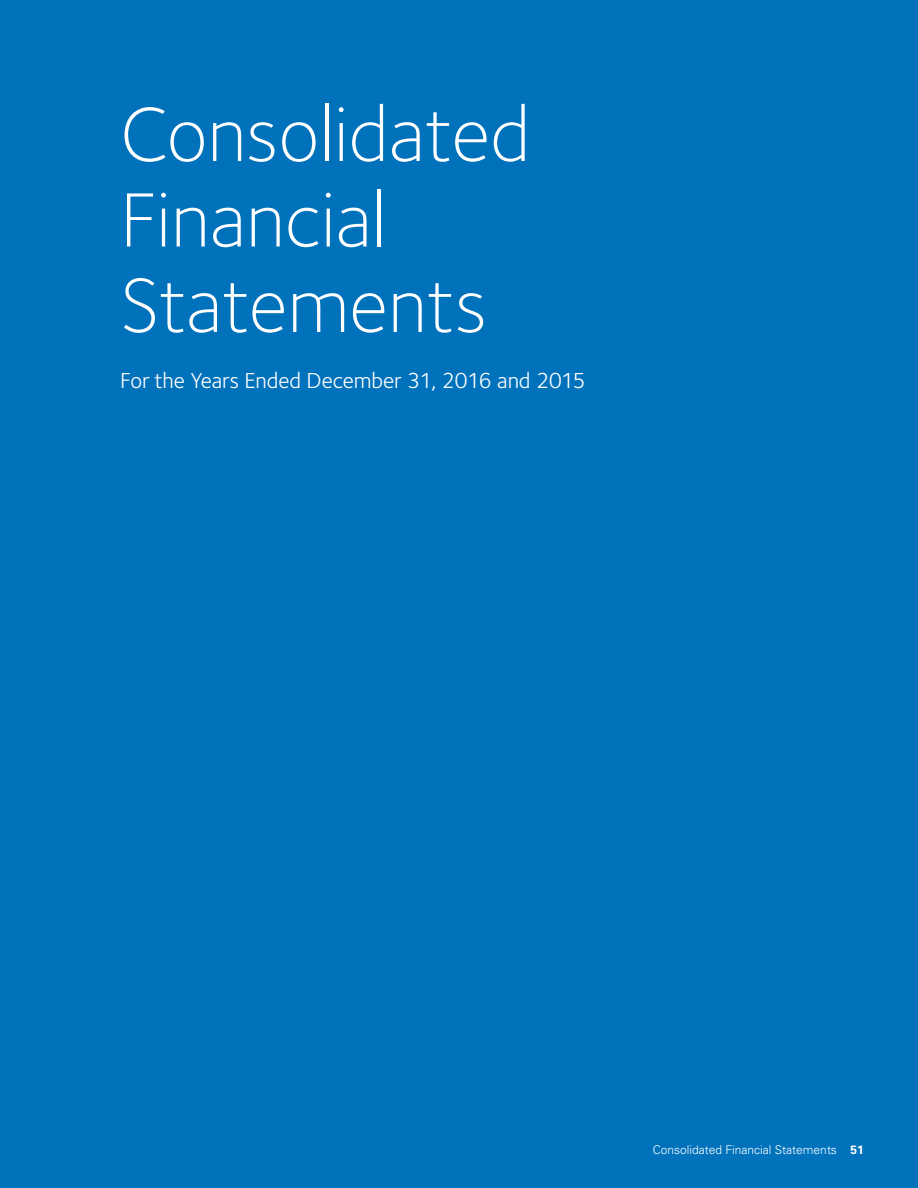
<style>
.page{position:relative;width:918px;height:1188px;background:#0072bc}
.page>*{position:absolute;margin:0;border:0;box-sizing:border-box;transform-origin:0 0}
.t1{font:300 79.5px/85.5px "Foundry Sterling";color:#fff}
.t2{font:22.5px "Foundry Sterling";letter-spacing:-.005em;color:#fff}
.t3{font:300 12px "Univers";color:#fff}
.s1{font-weight:700}
</style>
<div class="page">
<h1 class="t1" style="left:120px;top:92px;width:412px">Consolidated<br>Financial<br>Statements</h1>
<p class="t2" style="left:120px;top:368px;width:467px">For the Years Ended December 31, 2016 and 2015</p>
<p class="t3" style="left:653px;top:1143px;width:213px">Consolidated Financial Statements <span class="s1">51</span></p>
</div>
